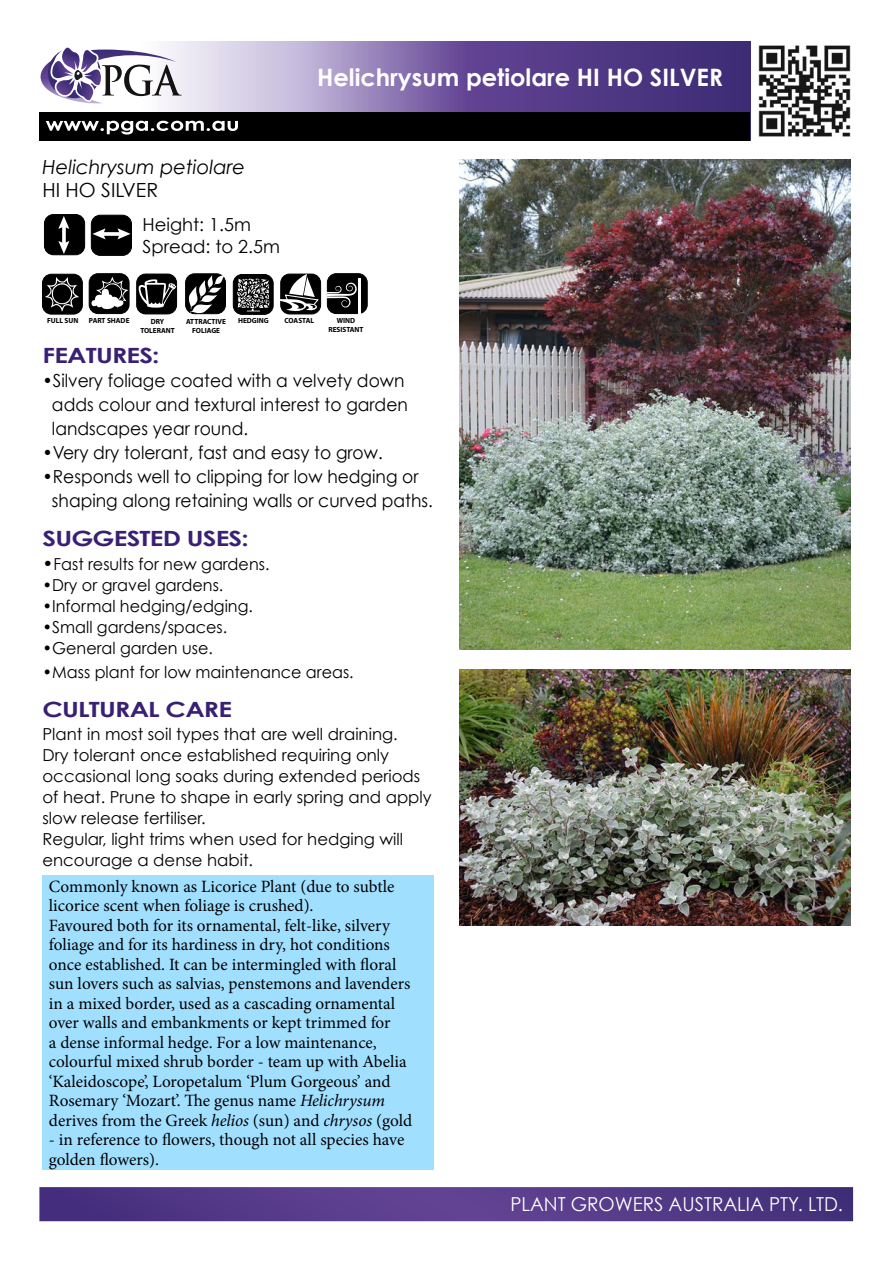
<style>
.page{position:relative;width:893px;height:1263px;background:#fff}
.page>*{position:absolute;margin:0;border:0;box-sizing:border-box;transform-origin:0 0}
.t1{font:700 24px "Century Gothic";color:#fff}
.t2{font:700 21px "Century Gothic";letter-spacing:-.03em;color:#392074;scale:1.25 1}
.t3{font:italic 19.5px "Century Gothic";color:#000}
.t4{font:19.5px "Century Gothic";color:#000}
.t5{font:19.2px "Century Gothic";color:#fff}
.t6{font:18px "Century Gothic";color:#000;scale:.95 1}
.t7{font:18px "Century Gothic";color:#000}
.t8{font:17.25px/19.5px "Minion Pro";letter-spacing:-.005em;color:#000}
.t9{font:16.5px/21px "Century Gothic";color:#000}
.t10{font:700 7.5px/9px "Myriad";color:#000;text-align:center}
.s1{font-size:18px}
.s2{font-style:italic}
</style>
<div class="page">
<svg style="left:238px;top:41px;width:512px;height:100px;background:#735e9d"></svg>
<div style="left:40px;top:112px;width:710px;height:28px;background:#000"></div>
<svg style="left:39px;top:41px;width:199px;height:100px"></svg>
<svg style="left:39px;top:1187px;width:814px;height:34px;background:#533987"></svg>
<div style="left:44px;top:215px;width:41px;height:40px;background:#000;border-radius:9px"></div>
<div style="left:44px;top:214px;width:41px;height:41px;border:1px solid #000;border-radius:9px"></div>
<div style="left:91px;top:215px;width:40px;height:40px;background:#000;border-radius:9px"></div>
<div style="left:91px;top:215px;width:41px;height:41px;border:1px solid #000;border-radius:9px"></div>
<svg style="left:92px;top:228px;width:39px;height:11px"></svg>
<svg style="left:58px;top:216px;width:11px;height:38px"></svg>
<div style="left:233px;top:274px;width:40px;height:40px;background:#000;border-radius:9px"></div>
<div style="left:233px;top:274px;width:41px;height:41px;border:1px solid #000;border-radius:9px"></div>
<div style="left:89px;top:274px;width:40px;height:40px;background:#000;border-radius:9px"></div>
<div style="left:89px;top:273px;width:40px;height:41px;border:1px solid #000;border-radius:9px"></div>
<svg style="left:89px;top:277px;width:39px;height:33px"></svg>
<div style="left:42px;top:274px;width:40px;height:40px;background:#000;border-radius:9px"></div>
<div style="left:42px;top:274px;width:41px;height:40px;border:1px solid #000;border-radius:9px"></div>
<svg style="left:45px;top:277px;width:34px;height:35px"></svg>
<div style="left:186px;top:274px;width:39px;height:40px;background:#000;border-radius:9px"></div>
<div style="left:185px;top:273px;width:41px;height:41px;border:1px solid #000;border-radius:9px"></div>
<div style="left:137px;top:274px;width:40px;height:40px;background:#000;border-radius:9px"></div>
<div style="left:136px;top:274px;width:41px;height:40px;border:1px solid #000;border-radius:9px"></div>
<svg style="left:138px;top:279px;width:38px;height:29px"></svg>
<svg style="left:188px;top:274px;width:38px;height:40px"></svg>
<div style="left:327px;top:274px;width:40px;height:40px;background:#000;border-radius:9px"></div>
<div style="left:327px;top:273px;width:41px;height:41px;border:1px solid #000;border-radius:9px"></div>
<hr style="left:358px;top:278px;width:3px;height:36px;background:#fff">
<svg style="left:237px;top:274px;width:120px;height:41px"></svg>
<div style="left:43px;top:875px;width:391px;height:294px;background:#a1dfff"></div>
<img style="left:459px;top:670px;width:391px;height:256px">
<img style="left:758px;top:45px;width:92px;height:92px">
<img style="left:459px;top:159px;width:391px;height:490px">
<p class="t3" style="left:43px;top:155px;width:204px">Helichrysum petiolare</p>
<p class="t4" style="left:43px;top:179px;width:117px">HI HO SILVER</p>
<p class="t7" style="left:142px;top:214px;width:110px">Height: 1.5m</p>
<p class="t7" style="left:142px;top:236px;width:139px">Spread: to 2.5m</p>
<p class="t1" style="left:317px;top:62px;width:407px">Helichrysum petiolare HI HO SILVER</p>
<p class="t10" style="left:186px;top:317px;width:41px">ATTRACTIVE</p>
<p class="t10" style="left:285px;top:316px;width:31px">COASTAL</p>
<p class="t10" style="left:192px;top:326px;width:30px">FOLIAGE</p>
<p class="t10" style="left:47px;top:317px;width:33px">FULL SUN</p>
<p class="t10" style="left:89px;top:317px;width:42px">PART SHADE</p>
<p class="t10" style="left:238px;top:317px;width:32px">HEDGING</p>
<p class="t10" style="left:328px;top:317px;width:37px">WIND<br>RESISTANT</p>
<p class="t10" style="left:140px;top:317px;width:36px">DRY<br>TOLERANT</p>
<p class="t2" style="left:43px;top:343px;width:95px">FEATURES:</p>
<p class="t6" style="left:43px;top:370px;width:383px">•Silvery foliage coated with a velvety down</p>
<p class="t6" style="left:52px;top:394px;width:376px">adds colour and textural interest to garden</p>
<p class="t6" style="left:52px;top:418px;width:208px">landscapes year round.</p>
<p class="t6" style="left:43px;top:442px;width:360px">•Very dry tolerant, fast and easy to grow.</p>
<p class="t6" style="left:43px;top:466px;width:397px">•Responds well to clipping for low hedging or</p>
<p class="t6" style="left:52px;top:490px;width:402px">shaping along retaining walls or curved paths.</p>
<p class="t2" style="left:43px;top:526px;width:167px">SUGGESTED USES:</p>
<p class="t9" style="left:43px;top:554px;width:228px"><span class="s1">•</span>Fast results for new gardens.</p>
<p class="t9" style="left:43px;top:575px;width:182px">•Dry or gravel gardens.</p>
<p class="t9" style="left:43px;top:596px;width:212px">•Informal hedging/edging.</p>
<p class="t9" style="left:43px;top:617px;width:186px">•Small gardens/spaces.</p>
<p class="t9" style="left:43px;top:638px;width:172px">•General garden use.</p>
<p class="t9" style="left:43px;top:662px;width:313px">•Mass plant for low maintenance areas.</p>
<p class="t2" style="left:43px;top:697px;width:153px">CULTURAL CARE</p>
<p class="t9" style="left:43px;top:723px;width:391px">Plant in most soil types that are well draining.<br>Dry tolerant once established requiring only occasional long soaks during extended periods of heat. Prune to shape in early spring and apply slow release fertiliser.</p>
<p class="t9" style="left:43px;top:828px;width:362px">Regular, light trims when used for hedging will encourage a dense habit.</p>
<p class="t8" style="left:49px;top:877px;width:347px">Commonly known as Licorice Plant (due to subtle licorice scent when foliage is crushed).</p>
<p class="t8" style="left:49px;top:916px;width:365px">Favoured both for its ornamental, felt-like, silvery foliage and for its hardiness in dry, hot conditions once established. It can be intermingled with floral sun lovers such as salvias, penstemons and lavenders in a mixed border, used as a cascading ornamental over walls and embankments or kept trimmed for<br>a dense informal hedge. For a low maintenance, colourful mixed shrub border - team up with Abelia ‘Kaleidoscope’, Loropetalum ‘Plum Gorgeous’ and Rosemary ‘Mozart’. The genus name <span class="s2">Helichrysum </span>derives from the Greek <span class="s2">helios</span> (sun) and <span class="s2">chrysos</span> (gold</p>
<p class="t8" style="left:49px;top:1130px;width:357px">- in reference to flowers, though not all species have golden flowers).</p>
<p class="t5" style="left:510px;top:1192px;width:334px">PLANT GROWERS AUSTRALIA PTY. LTD.</p>
</div>
